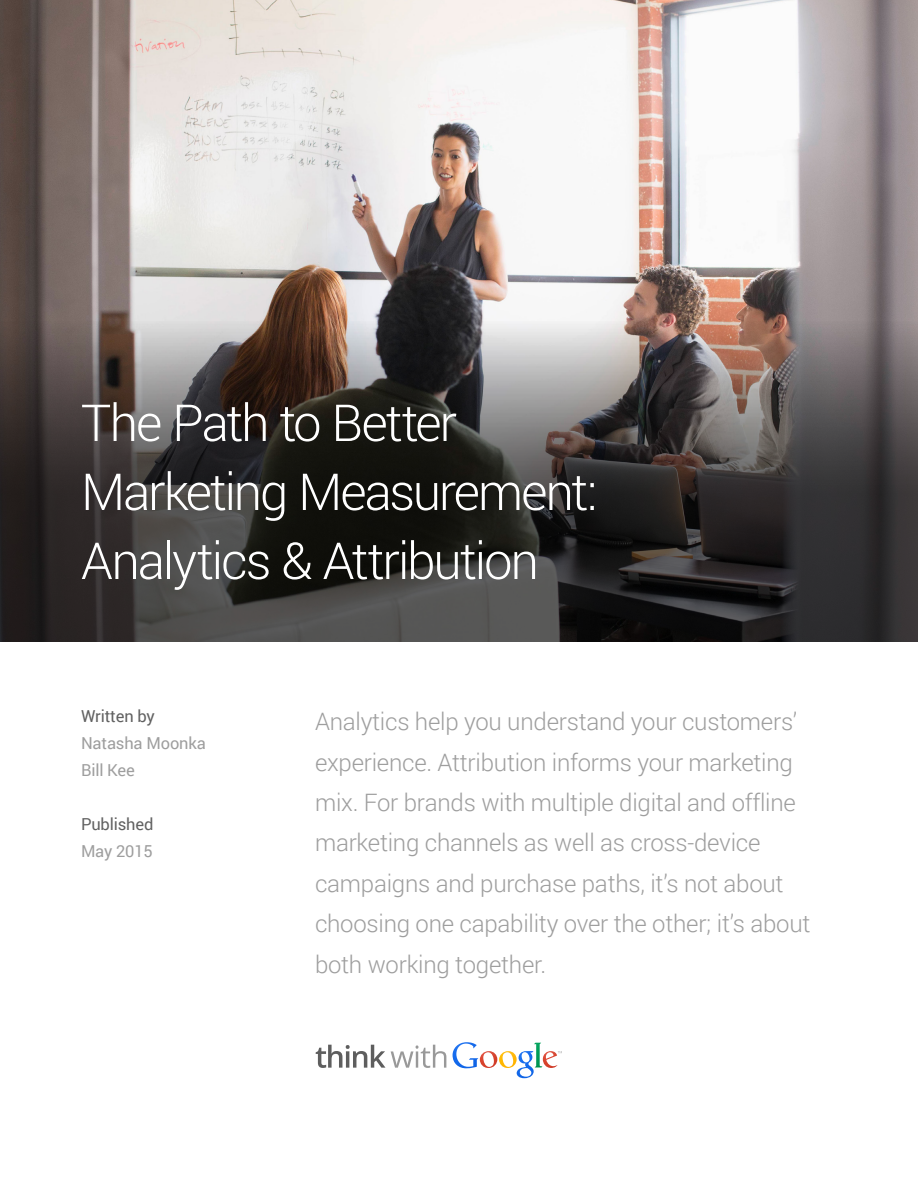
<style>
.page{position:relative;width:918px;height:1188px;background:#fff}
.page>*{position:absolute;margin:0;border:0;box-sizing:border-box;transform-origin:0 0}
.t1{font:300 51px/69px "Roboto";letter-spacing:-.04em;color:#fff}
.t2{font:300 24px/40.5px "Roboto";letter-spacing:-.01em;color:#9e9e9e}
.t3{font:16.5px/27px "Roboto";letter-spacing:-.01em;color:#9e9e9e}
.t4{font:16.5px "Roboto";letter-spacing:-.01em;color:#616161}
</style>
<div class="page">
<img style="left:0;top:0;width:918px;height:321px">
<svg style="left:316px;top:1045px;width:69px;height:23px"></svg>
<svg style="left:391px;top:1045px;width:55px;height:23px"></svg>
<img style="left:480px;top:1051px;width:17px;height:17px">
<img style="left:534px;top:1043px;width:8px;height:24px">
<img style="left:543px;top:1051px;width:15px;height:17px">
<img style="left:499px;top:1051px;width:18px;height:17px">
<img style="left:517px;top:1051px;width:17px;height:27px">
<img style="left:453px;top:1042px;width:25px;height:26px">
<svg style="left:0;top:321px;width:918px;height:321px;background:#433f3e"></svg>
<h1 class="t1" style="left:81px;top:387px;width:518px">The Path to Better<br>Marketing Measurement:<br>Analytics &amp; Attribution</h1>
<p class="t4" style="left:81px;top:705px;width:75px">Written by</p>
<p class="t3" style="left:81px;top:729px;width:126px">Natasha Moonka<br>Bill Kee</p>
<p class="t4" style="left:81px;top:813px;width:74px">Published</p>
<p class="t3" style="left:81px;top:837px;width:73px">May 2015</p>
<p class="t2" style="left:315px;top:700px;width:497px">Analytics help you understand your customers’ experience. Attribution informs your marketing mix. For brands with multiple digital and offline marketing channels as well as cross-device campaigns and purchase paths, it’s not about choosing one capability over the other; it’s about both working together.</p>
</div>
